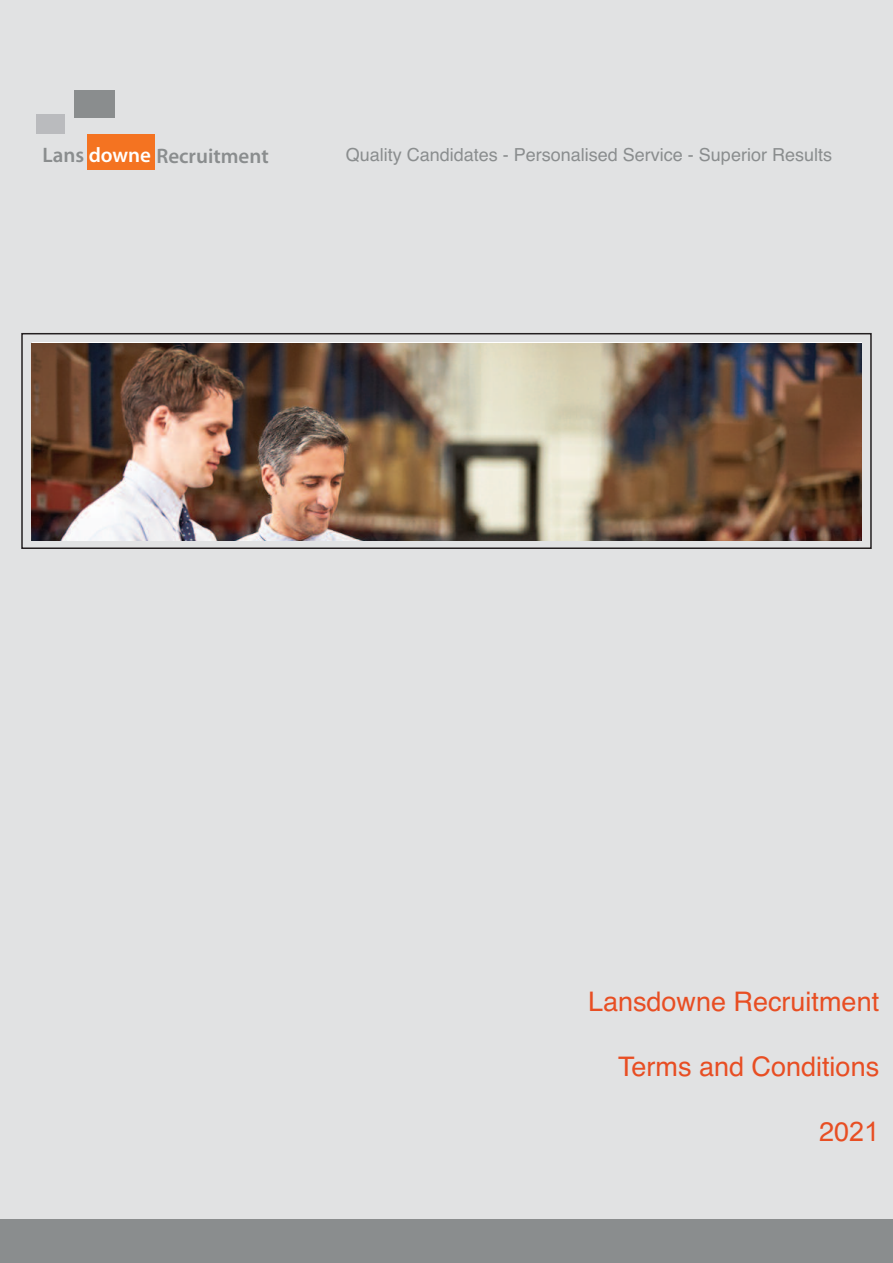
<style>
.page{position:relative;width:893px;height:1263px;background:#e1e2e3}
.page>*{position:absolute;margin:0;border:0;box-sizing:border-box;transform-origin:0 0}
.t1{font:27px "Helvetica";color:#e84e23}
.t2{font:600 21px "Myriad Pro";color:#8a8d8e}
.t3{font:18px "Helvetica";color:#8a8d8e}
.s1{color:#fff}
.s2{font-family:"Arial"}
</style>
<div class="page">
<div style="left:87px;top:134px;width:67px;height:35px;background:#f47321"></div>
<div style="left:36px;top:114px;width:28px;height:19px;background:#babbbe"></div>
<div style="left:74px;top:90px;width:40px;height:28px;background:#8a8d8e"></div>
<img style="left:32px;top:344px;width:829px;height:197px">
<div style="left:21px;top:333px;width:851px;height:216px;border:2px solid #231f20"></div>
<div style="left:0;top:1220px;width:893px;height:43px;background:#8a8d8e"></div>
<p class="t2" style="left:43px;top:148px;width:228px">Lans <span class="s1">downe</span> Recruitment</p>
<p class="t3" style="left:346px;top:145px;width:488px">Quality Candidates - Personalised Service - Superior Results</p>
<h1 class="t1" style="left:588px;top:986px;width:293px">Lansdowne Recruitment</h1>
<h1 class="t1" style="left:618px;top:1051px;width:263px">Terms and Conditions</h1>
<h1 class="t1" style="left:819px;top:1116px;width:62px">20<span class="s2">21</span></h1>
</div>
